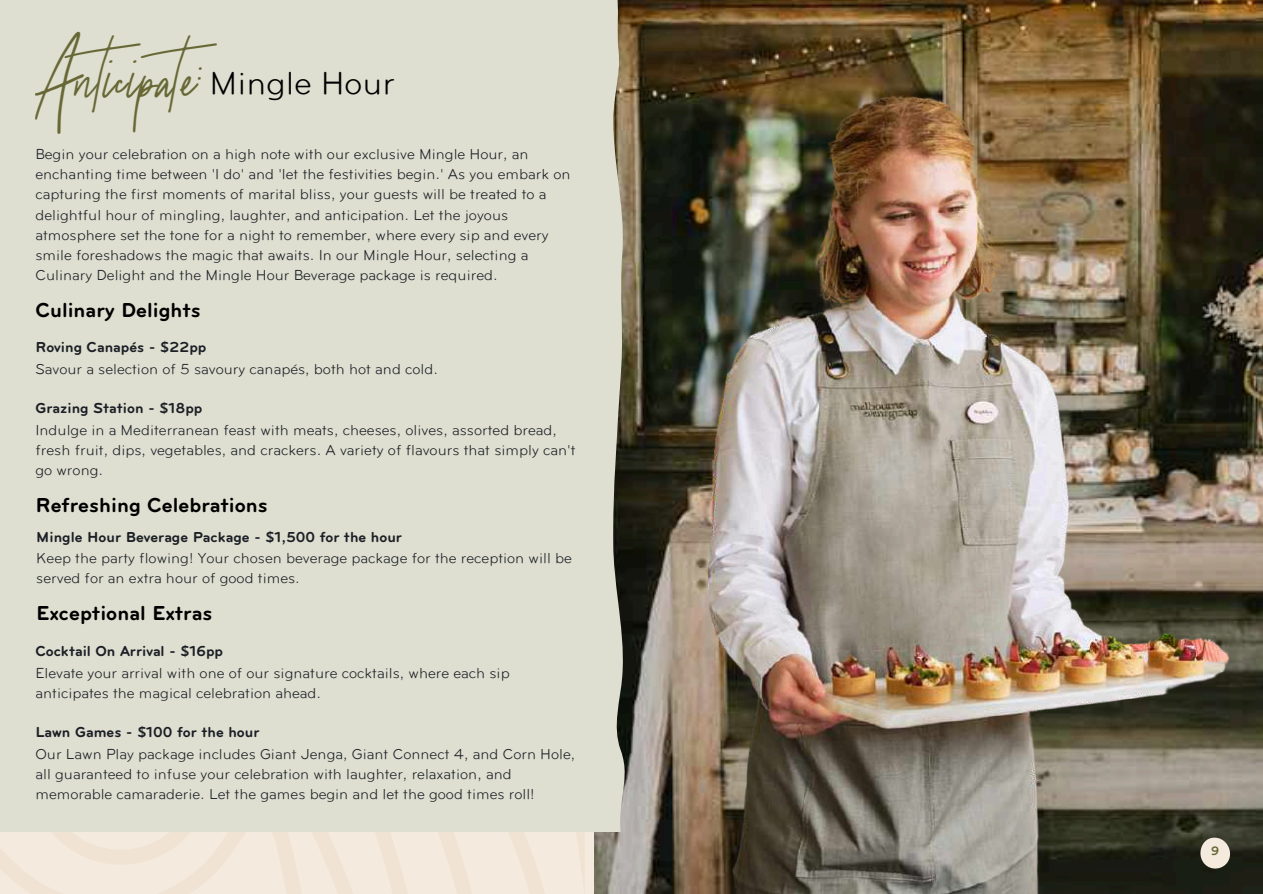
<style>
.page{position:relative;width:1263px;height:894px;background:#fff}
.page>*{position:absolute;margin:0;border:0;box-sizing:border-box;transform-origin:0 0}
.t1{font:49.5px "Sydney Alternate";color:#686836}
.t2{font:700 21px "Bryant";color:#000}
.t3{font:15px/20.2px "Bryant";color:#1b1e25}
.t4{font:700 15px "Bryant";color:#1b1e25}
.t5{font:700 12.75px "Bryant";color:#686836}
.s1{font-family:"Bryant";font-size:33px;color:#000}
</style>
<div class="page">
<svg style="left:0;top:830px;width:568px;height:63px;background:#f2e7db"></svg>
<img style="left:568px;top:0;width:695px;height:893px">
<svg style="left:1200px;top:837px;width:31px;height:31px"></svg>
<div style="left:0;top:0;width:627px;height:830px;background:#dedfd0"></div>
<h1 class="t1" style="left:39px;top:48px;width:358px">Anticipate: <span class="s1">Mingle Hour</span></h1>
<p class="t3" style="left:35px;top:143px;width:537px">Begin your celebration on a high note with our exclusive Mingle Hour, an enchanting time between 'I do' and 'let the festivities begin.' As you embark on capturing the first moments of marital bliss, your guests will be treated to a delightful hour of mingling, laughter, and anticipation. Let the joyous atmosphere set the tone for a night to remember, where every sip and every smile foreshadows the magic that awaits. In our Mingle Hour, selecting a Culinary Delight and the Mingle Hour Beverage package is required.</p>
<h2 class="t2" style="left:35px;top:303px;width:167px">Culinary Delights</h2>
<p class="t4" style="left:35px;top:342px;width:172px">Roving Canapés - $22pp</p>
<p class="t3" style="left:35px;top:358px;width:404px">Savour a selection of 5 savoury canapés, both hot and cold.</p>
<p class="t4" style="left:35px;top:403px;width:169px">Grazing Station - $18pp</p>
<p class="t3" style="left:35px;top:419px;width:542px">Indulge in a Mediterranean feast with meats, cheeses, olives, assorted bread, fresh fruit, dips, vegetables, and crackers. A variety of flavours that simply can't go wrong.</p>
<h2 class="t2" style="left:35px;top:497px;width:234px">Refreshing Celebrations</h2>
<p class="t4" style="left:36px;top:531px;width:367px">Mingle Hour Beverage Package - $1,500 for the hour</p>
<p class="t3" style="left:36px;top:547px;width:537px">Keep the party flowing! Your chosen beverage package for the reception will be served for an extra hour of good times.</p>
<h2 class="t2" style="left:36px;top:606px;width:177px">Exceptional Extras</h2>
<p class="t4" style="left:35px;top:645px;width:189px">Cocktail On Arrival - $16pp</p>
<p class="t3" style="left:35px;top:662px;width:476px">Elevate your arrival with one of our signature cocktails, where each sip anticipates the magical celebration ahead.</p>
<p class="t4" style="left:35px;top:726px;width:226px">Lawn Games - $100 for the hour</p>
<p class="t3" style="left:35px;top:743px;width:541px">Our Lawn Play package includes Giant Jenga, Giant Connect 4, and Corn Hole, all guaranteed to infuse your celebration with laughter, relaxation, and memorable camaraderie. Let the games begin and let the good times roll!</p>
<p class="t5" style="left:1211px;top:846px;width:10px">9</p>
</div>
